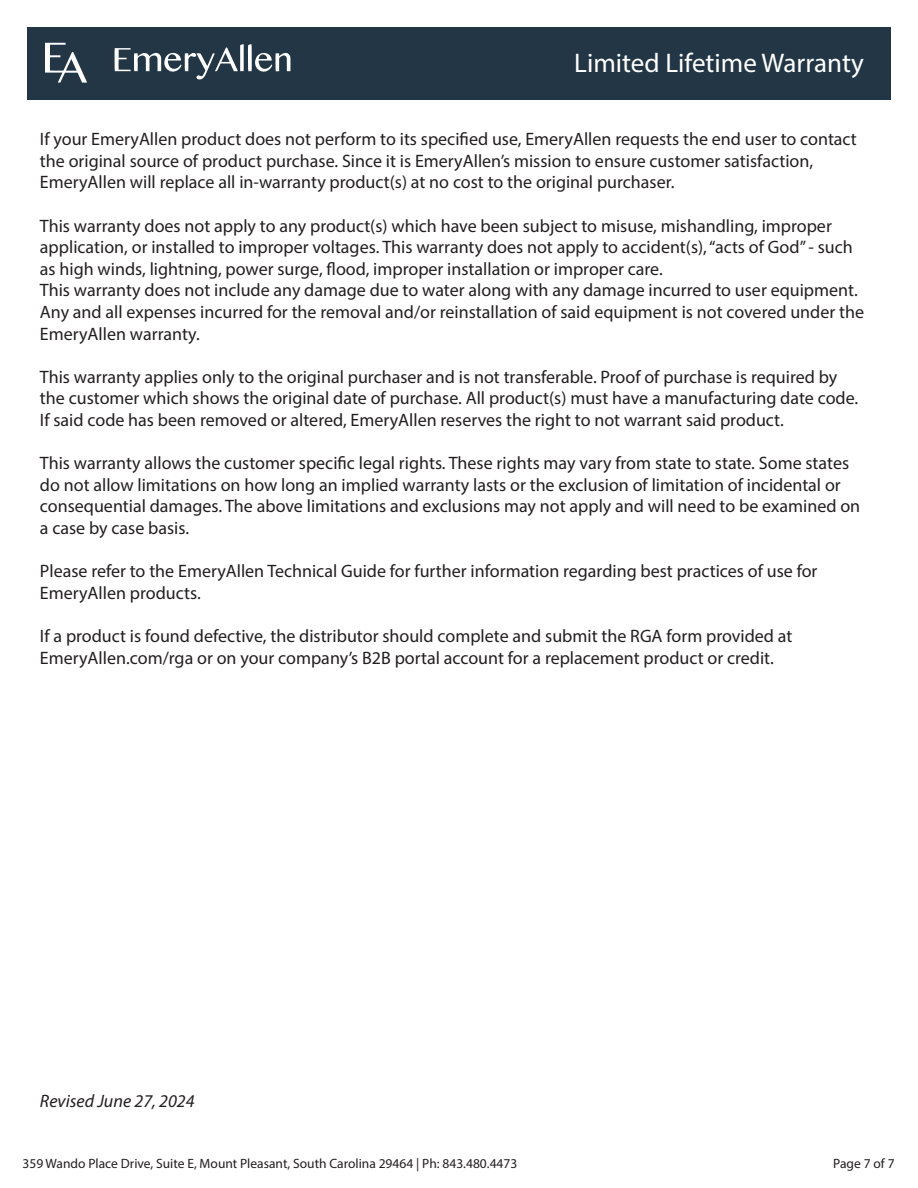
<style>
.page{position:relative;width:918px;height:1188px;background:#fff}
.page>*{position:absolute;margin:0;border:0;box-sizing:border-box;transform-origin:0 0}
.t1{font:27px "Myriad Pro";color:#fff}
.t2{font:18px/21.6px "Myriad Pro";color:#231f20}
.t3{font:italic 18px "Myriad Pro";color:#231f20}
.t4{font:13.5px "Myriad Pro";color:#231f20}
</style>
<div class="page">
<div style="left:27px;top:27px;width:864px;height:72px;background:#223645"></div>
<svg style="left:45px;top:43px;width:42px;height:40px"></svg>
<svg style="left:114px;top:44px;width:176px;height:35px"></svg>
<p class="t1" style="left:574px;top:47px;width:291px">Limited Lifetime Warranty</p>
<p class="t2" style="left:40px;top:128px;width:818px">If your EmeryAllen product does not perform to its specified use, EmeryAllen requests the end user to contact the original source of product purchase. Since it is EmeryAllen’s mission to ensure customer satisfaction,<br>EmeryAllen will replace all in-warranty product(s) at no cost to the original purchaser.</p>
<p class="t2" style="left:40px;top:215px;width:814px">This warranty does not apply to any product(s) which have been subject to misuse, mishandling, improper application, or installed to improper voltages. This warranty does not apply to accident(s), “acts of God” - such as high winds, lightning, power surge, flood, improper installation or improper care.</p>
<p class="t2" style="left:40px;top:279px;width:826px">This warranty does not include any damage due to water along with any damage incurred to user equipment.<br>Any and all expenses incurred for the removal and/or reinstallation of said equipment is not covered under the<br>EmeryAllen warranty.</p>
<p class="t2" style="left:40px;top:366px;width:820px">This warranty applies only to the original purchaser and is not transferable. Proof of purchase is required by the customer which shows the original date of purchase. All product(s) must have a manufacturing date code.<br>If said code has been removed or altered, EmeryAllen reserves the right to not warrant said product.</p>
<p class="t2" style="left:40px;top:452px;width:822px">This warranty allows the customer specific legal rights. These rights may vary from state to state. Some states do not allow limitations on how long an implied warranty lasts or the exclusion of limitation of incidental or consequential damages. The above limitations and exclusions may not apply and will need to be examined on a case by case basis.</p>
<p class="t2" style="left:40px;top:560px;width:779px">Please refer to the EmeryAllen Technical Guide for further information regarding best practices of use for<br>EmeryAllen products.</p>
<p class="t2" style="left:40px;top:625px;width:754px">If a product is found defective, the distributor should complete and submit the RGA form provided at<br>EmeryAllen.com/rga or on your company’s B2B portal account for a replacement product or credit.</p>
<p class="t3" style="left:40px;top:1090px;width:156px">Revised June 27, 2024</p>
<p class="t4" style="left:22px;top:1156px;width:496px">359 Wando Place Drive, Suite E, Mount Pleasant, South Carolina 29464 | Ph: 843.480.4473</p>
<p class="t4" style="left:833px;top:1156px;width:63px">Page 7 of 7</p>
</div>
